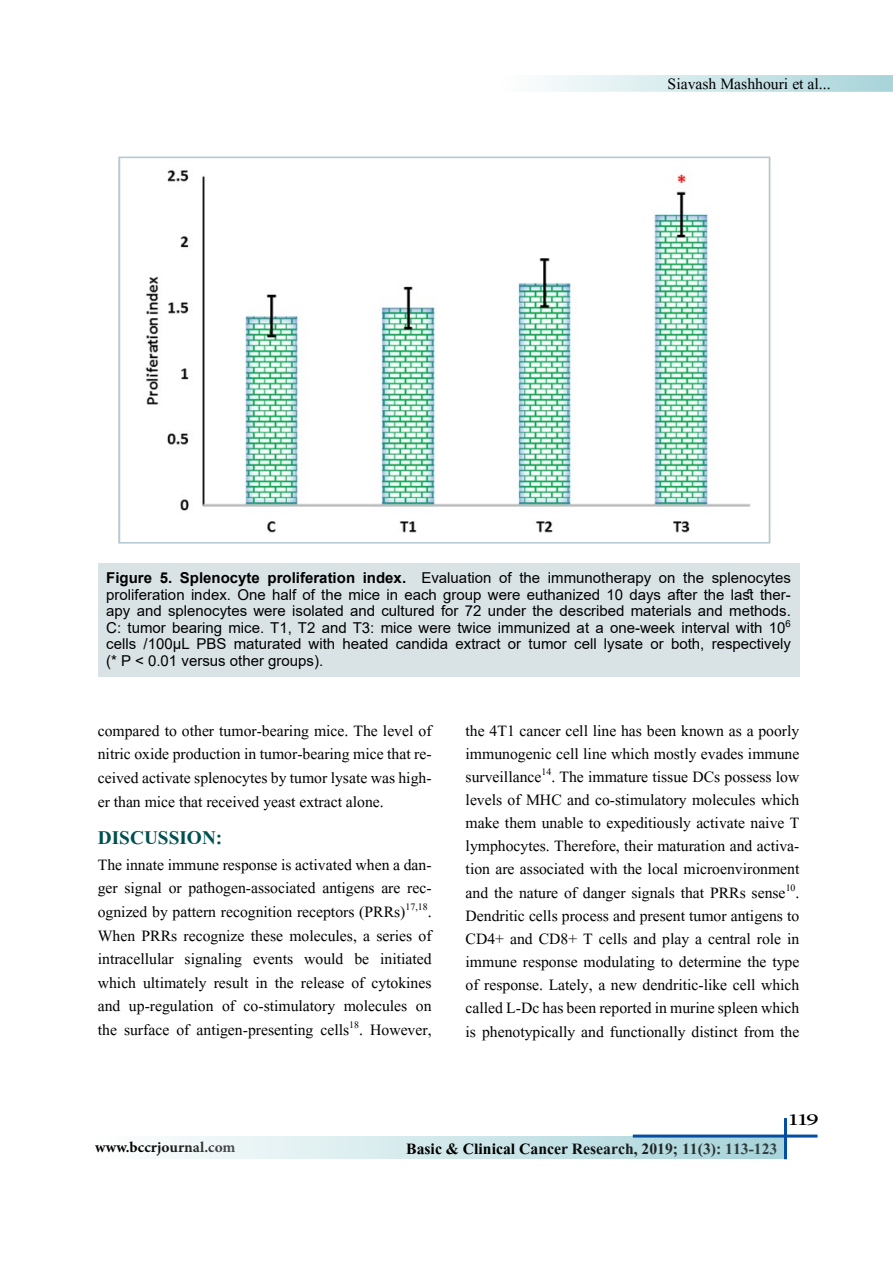
<style>
.page{position:relative;width:893px;height:1263px;background:#fff}
.page>*{position:absolute;margin:0;border:0;box-sizing:border-box;transform-origin:0 0}
.t1{font:700 24px "Aparajita";color:#004f51}
.t2{font:24px "Adobe Arabic";color:#000;scale:1.5 1}
.t3{font:700 21px "Adobe Arabic";color:#000}
.t4{font:19.5px/23.1px "Aparajita";color:#000;text-align:justify}
.t5{font:700 19.5px "Aparajita";color:#000}
.t6{font:15px/16.5px "Arial";color:#000;text-align:justify}
.s1{font-weight:700}
</style>
<div class="page">
<div style="left:90px;top:1136px;width:695px;height:22px;background:linear-gradient(to right,#fffffe,#a6d4d9)"></div>
<hr style="left:633px;top:1134px;width:184px;height:3px;background:#034ea2">
<hr style="left:784px;top:1118px;width:3px;height:41px;background:#034ea2">
<svg style="left:544px;top:75px;width:349px;height:17px"></svg>
<img style="left:145px;top:170px;width:606px;height:363px">
<div style="left:118px;top:157px;width:652px;height:387px;border:2px solid #b1c8d0"></div>
<div style="left:98px;top:563px;width:701px;height:114px;background:#d9e3e6"></div>
<p class="t4" style="left:668px;top:74px;width:165px">Siavash Mashhouri et al...</p>
<p class="t6" style="left:106px;top:570px;width:686px"><span class="s1">Figure 5. Splenocyte proliferation index.</span> Evaluation of the immunotherapy on the splenocytes proliferation index. One half of the mice in each group were euthanized 10 days after the last ther&shy;apy and splenocytes were isolated and cultured for 72 under the described materials and methods.<br>C: tumor bearing mice. T1, T2 and T3: mice were twice immunized at a one-week interval with 10<sup>6 </sup>cells /100μL PBS maturated with heated candida extract or tumor cell lysate or both, respectively (* P &lt; 0.01 versus other groups).</p>
<p class="t4" style="left:98px;top:721px;width:335px;line-height:23.7px">compared to other tumor-bearing mice. The level of nitric oxide production in tumor-bearing mice that re&shy;ceived activate splenocytes by tumor lysate was high&shy;er than mice that received yeast extract alone.</p>
<p class="t1" style="left:98px;top:827px;width:126px">DISCUSSION:</p>
<p class="t4" style="left:98px;top:855px;width:335px;line-height:23.5px">The innate immune response is activated when a dan&shy;ger signal or pathogen-associated antigens are rec&shy;ognized by pattern recognition receptors (PRRs)<sup>17,18</sup>.<br>When PRRs recognize these molecules, a series of intracellular signaling events would be initiated which ultimately result in the release of cytokines and up-regulation of co-stimulatory molecules on the surface of antigen-presenting cells<sup>18</sup>. However,</p>
<p class="t4" style="left:466px;top:721px;width:335px">the 4T1 cancer cell line has been known as a poorly immunogenic cell line which mostly evades immune surveillance<sup>14</sup>. The immature tissue DCs possess low levels of MHC and co-stimulatory molecules which make them unable to expeditiously activate naive T lymphocytes. Therefore, their maturation and activa&shy;tion are associated with the local microenvironment and the nature of danger signals that PRRs sense<sup>10</sup>.<br>Dendritic cells process and present tumor antigens to CD4+ and CD8+ T cells and play a central role in immune response modulating to determine the type of response. Lately, a new dendritic-like cell which called L-Dc has been reported in murine spleen which is phenotypically and functionally distinct from the</p>
<p class="t2" style="left:787px;top:1103px;width:23px">119</p>
<p class="t3" style="left:95px;top:1132px;width:142px">www.bccrjournal.com</p>
<p class="t5" style="left:406px;top:1139px;width:373px">Basic &amp; Clinical Cancer Research, 2019; 11(3): 113-123</p>
</div>
